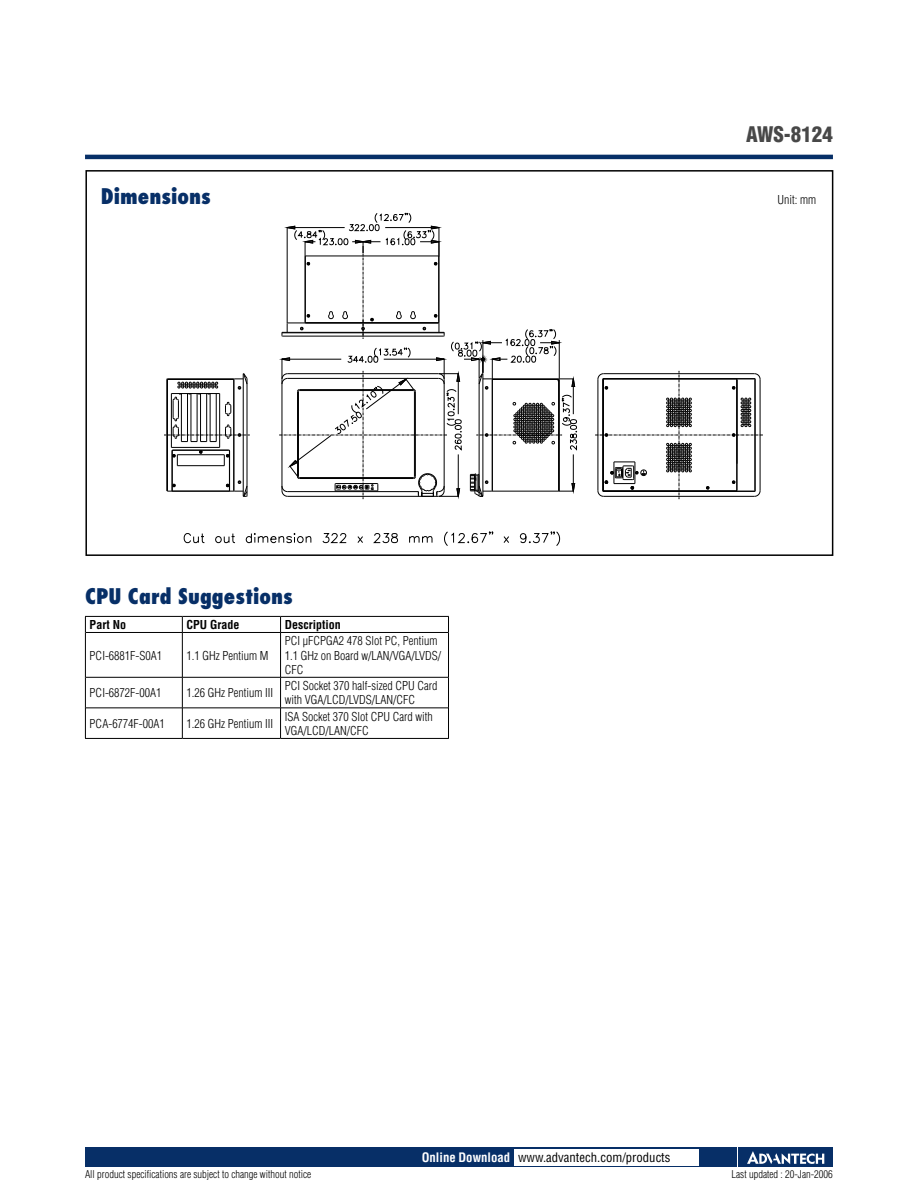
<style>
.page{position:relative;width:918px;height:1188px;background:#fff}
.page>*{position:absolute;margin:0;border:0;box-sizing:border-box;transform-origin:0 0}
.t1{font:800 condensed 21px "Futura";color:#072f67}
.t2{font:900 condensed 21px "Helvetica";color:#484848}
.t3{font:condensed 12.75px "Helvetica";color:#000}
.t4{font:300 condensed 12px/14.2px "Helvetica";color:#000}
.t5{font:700 condensed 12px "Helvetica";color:#000}
.t6{font:300 condensed 10.5px "Helvetica";color:#000}
.s1{font-weight:700;color:#fff}
</style>
<div class="page">
<div style="left:85px;top:1147px;width:651px;height:20px;background:#072f67"></div>
<div style="left:738px;top:1147px;width:95px;height:20px;background:#072f67"></div>
<svg style="left:747px;top:1151px;width:77px;height:13px"></svg>
<div style="left:514px;top:1149px;width:184px;height:16px;background:#fff"></div>
<hr style="left:85px;top:155px;width:748px;height:4px;background:#072f67">
<div style="left:85px;top:170px;width:748px;height:386px;border:2px solid #000"></div>
<svg style="left:182px;top:617px;width:1px;height:15px"></svg>
<svg style="left:280px;top:617px;width:1px;height:15px"></svg>
<hr style="left:86px;top:632px;width:96px;height:1px;background:#000">
<hr style="left:182px;top:632px;width:99px;height:1px;background:#000">
<hr style="left:182px;top:633px;width:1px;height:44px;background:#000">
<hr style="left:281px;top:632px;width:167px;height:1px;background:#000">
<hr style="left:280px;top:633px;width:1px;height:44px;background:#000">
<hr style="left:86px;top:677px;width:96px;height:1px;background:#000">
<hr style="left:182px;top:677px;width:99px;height:1px;background:#000">
<hr style="left:182px;top:677px;width:1px;height:31px;background:#000">
<hr style="left:281px;top:677px;width:167px;height:1px;background:#000">
<hr style="left:280px;top:677px;width:1px;height:31px;background:#000">
<hr style="left:86px;top:708px;width:96px;height:1px;background:#000">
<hr style="left:182px;top:708px;width:99px;height:1px;background:#000">
<hr style="left:182px;top:708px;width:1px;height:30px;background:#000">
<hr style="left:281px;top:708px;width:167px;height:1px;background:#000">
<hr style="left:280px;top:708px;width:1px;height:30px;background:#000">
<hr style="left:85px;top:616px;width:97px;height:1px;background:#000">
<svg style="left:85px;top:617px;width:1px;height:15px"></svg>
<hr style="left:182px;top:616px;width:99px;height:1px;background:#000">
<hr style="left:281px;top:616px;width:168px;height:1px;background:#000">
<svg style="left:448px;top:617px;width:1px;height:15px"></svg>
<hr style="left:85px;top:632px;width:1px;height:45px;background:#000">
<hr style="left:448px;top:632px;width:1px;height:45px;background:#000">
<hr style="left:85px;top:677px;width:1px;height:31px;background:#000">
<hr style="left:448px;top:677px;width:1px;height:31px;background:#000">
<hr style="left:85px;top:708px;width:1px;height:30px;background:#000">
<hr style="left:448px;top:708px;width:1px;height:30px;background:#000">
<hr style="left:85px;top:738px;width:97px;height:1px;background:#000">
<hr style="left:182px;top:738px;width:99px;height:1px;background:#000">
<hr style="left:281px;top:738px;width:168px;height:1px;background:#000">
<hr style="left:247px;top:378px;width:1px;height:118px;background:#000">
<hr style="left:243px;top:374px;width:1px;height:122px;background:#000">
<hr style="left:234px;top:380px;width:1px;height:111px;background:#000">
<hr style="left:219px;top:394px;width:1px;height:53px;background:#000">
<hr style="left:171px;top:394px;width:1px;height:53px;background:#000">
<hr style="left:171px;top:447px;width:49px;height:1px;background:#000">
<hr style="left:167px;top:379px;width:1px;height:112px;background:#000">
<svg style="left:184px;top:533px;width:21px;height:10px"></svg>
<svg style="left:215px;top:533px;width:20px;height:10px"></svg>
<svg style="left:246px;top:533px;width:65px;height:10px"></svg>
<svg style="left:322px;top:533px;width:25px;height:10px"></svg>
<svg style="left:357px;top:536px;width:6px;height:7px"></svg>
<svg style="left:373px;top:533px;width:25px;height:10px"></svg>
<svg style="left:409px;top:536px;width:24px;height:7px"></svg>
<svg style="left:444px;top:531px;width:50px;height:15px"></svg>
<svg style="left:503px;top:536px;width:6px;height:7px"></svg>
<svg style="left:520px;top:531px;width:40px;height:15px"></svg>
<svg style="left:279px;top:213px;width:298px;height:287px"></svg>
<hr style="left:172px;top:491px;width:57px;height:1px;background:#000">
<svg style="left:167px;top:484px;width:9px;height:8px"></svg>
<svg style="left:199px;top:451px;width:4px;height:3px"></svg>
<hr style="left:177px;top:465px;width:47px;height:1px;background:#000">
<hr style="left:177px;top:454px;width:47px;height:1px;background:#000">
<hr style="left:229px;top:451px;width:1px;height:40px;background:#000">
<hr style="left:173px;top:450px;width:56px;height:1px;background:#000">
<hr style="left:172px;top:451px;width:1px;height:40px;background:#000">
<svg style="left:171px;top:449px;width:7px;height:17px"></svg>
<svg style="left:224px;top:449px;width:6px;height:17px"></svg>
<svg style="left:226px;top:480px;width:22px;height:17px"></svg>
<svg style="left:164px;top:373px;width:86px;height:69px"></svg>
<svg style="left:595px;top:371px;width:168px;height:128px"></svg>
<h1 class="t2" style="left:746px;top:121px;width:88px">AWS-8124</h1>
<h1 class="t1" style="left:101px;top:183px;width:111px">Dimensions</h1>
<p class="t4" style="left:777px;top:192px;width:40px">Unit: mm</p>
<h1 class="t1" style="left:85px;top:582px;width:209px">CPU Card Suggestions</h1>
<p class="t5" style="left:90px;top:617px;width:38px">Part No</p>
<p class="t5" style="left:187px;top:617px;width:55px">CPU Grade</p>
<p class="t5" style="left:285px;top:617px;width:57px">Description</p>
<p class="t4" style="left:90px;top:648px;width:74px">PCI-6881F-S0A1</p>
<p class="t4" style="left:187px;top:648px;width:83px">1.1 GHz Pentium M</p>
<p class="t4" style="left:285px;top:634px;width:158px">PCI µFCPGA2 478 Slot PC, Pentium<br>1.1 GHz on Board w/LAN/VGA/LVDS/<br>CFC</p>
<p class="t4" style="left:90px;top:686px;width:73px">PCI-6872F-00A1</p>
<p class="t4" style="left:187px;top:686px;width:88px">1.26 GHz Pentium III</p>
<p class="t4" style="left:285px;top:679px;width:154px">PCI Socket 370 half-sized CPU Card with VGA/LCD/LVDS/LAN/CFC</p>
<p class="t4" style="left:90px;top:716px;width:77px">PCA-6774F-00A1</p>
<p class="t4" style="left:187px;top:716px;width:88px">1.26 GHz Pentium III</p>
<p class="t4" style="left:285px;top:709px;width:149px">ISA Socket 370 Slot CPU Card with<br>VGA/LCD/LAN/CFC</p>
<p class="t3" style="left:422px;top:1150px;width:250px"><span class="s1">Online Download</span> www.advantech.com/products</p>
<p class="t6" style="left:85px;top:1168px;width:228px">All product specifications are subject to change without notice</p>
<p class="t6" style="left:732px;top:1168px;width:103px">Last updated : 20-Jan-2006</p>
</div>
